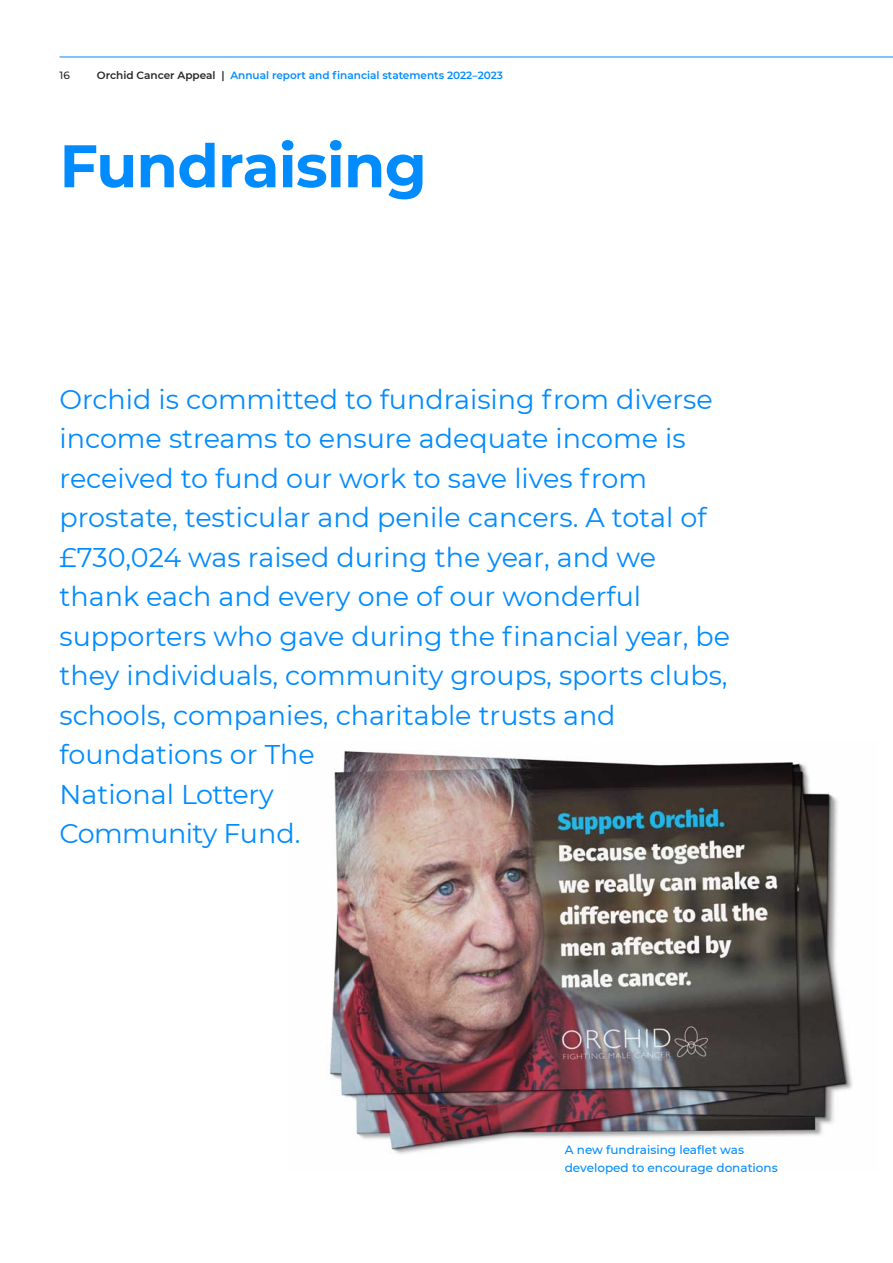
<style>
.page{position:relative;width:893px;height:1263px;background:#fff}
.page>*{position:absolute;margin:0;border:0;box-sizing:border-box;transform-origin:0 0}
.t1{font:700 60px "Montserrat";letter-spacing:-.015em;color:#008bff}
.t2{font:27px/39.5px "Montserrat";color:#008bff}
.t3{font:500 12px/18px "Montserrat";color:#008bff}
.t4{font:600 10.5px "Montserrat";color:#008bff}
.t5{font:500 10.5px "Montserrat";color:#272526}
.s1{color:#272526}
</style>
<div class="page">
<img style="left:329px;top:750px;width:524px;height:404px">
<hr style="left:60px;top:57px;width:833px;height:1px;background:#008bff">
<p class="t5" style="left:60px;top:69px;width:12px">16</p>
<p class="t4" style="left:97px;top:69px;width:408px"><span class="s1">Orchid Cancer Appeal |</span> Annual report and financial statements 2022–2023</p>
<h1 class="t1" style="left:60px;top:129px;width:369px">Fundraising</h1>
<p class="t2" style="left:60px;top:379px;width:672px">Orchid is committed to fundraising from diverse income streams to ensure adequate income is received to fund our work to save lives from prostate, testicular and penile cancers. A total of £730,024 was raised during the year, and we thank each and every one of our wonderful supporters who gave during the financial year, be they individuals, community groups, sports clubs, schools, companies, charitable trusts and foundations or The<br>National Lottery<br>Community Fund.</p>
<p class="t3" style="left:565px;top:1141px;width:214px">A new fundraising leaflet was developed to encourage donations</p>
</div>
